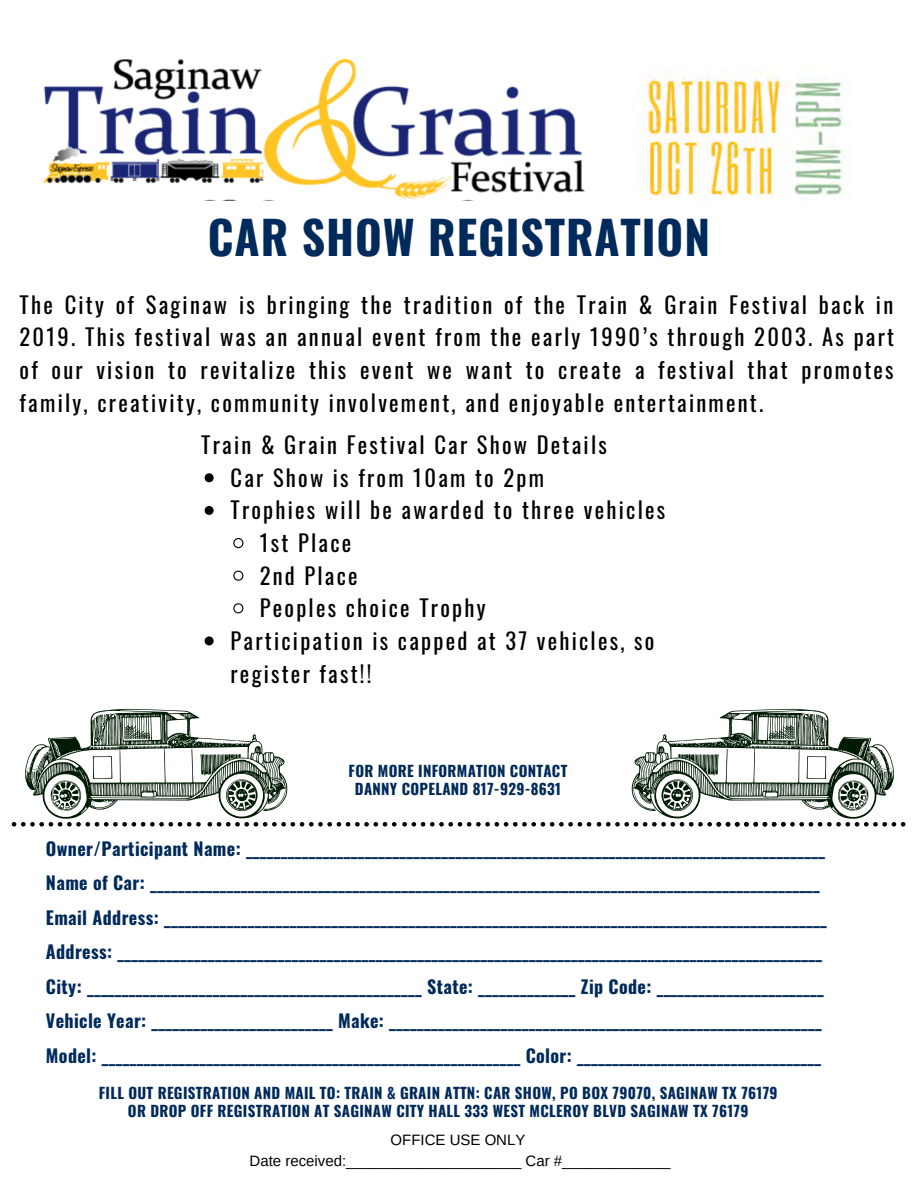
<style>
.page{position:relative;width:918px;height:1188px;background:#fff}
.page>*{position:absolute;margin:0;border:0;box-sizing:border-box;transform-origin:0 0}
.t1{font:700 45.75px "Oswald";letter-spacing:.02em;color:#002a5b}
.t2{font:22.5px/32.7px "Oswald";letter-spacing:.1em;color:#000;text-align:justify}
.t3{font:700 18px/34.5px "Oswald";letter-spacing:.02em;color:#002a5b}
.t4{font:700 15px/17.7px "Oswald";letter-spacing:.02em;color:#002a5b;text-align:center}
.t5{font:15px/20.2px "Arimo";color:#000;text-align:center}
</style>
<div class="page">
<img style="left:43px;top:58px;width:542px;height:142px">
<img style="left:638px;top:69px;width:207px;height:130px">
<svg style="left:597px;top:709px;width:308px;height:118px"></svg>
<svg style="left:12px;top:709px;width:579px;height:118px"></svg>
<svg style="left:205px;top:473px;width:9px;height:9px"></svg>
<svg style="left:205px;top:506px;width:9px;height:9px"></svg>
<svg style="left:233px;top:538px;width:11px;height:11px"></svg>
<svg style="left:233px;top:570px;width:11px;height:11px"></svg>
<svg style="left:233px;top:603px;width:11px;height:11px"></svg>
<svg style="left:205px;top:636px;width:9px;height:9px"></svg>
<h1 class="t1" style="left:208px;top:201px;width:504px">CAR SHOW REGISTRATION</h1>
<p class="t2" style="left:20px;top:287px;width:876px">The City of Saginaw is bringing the tradition of the Train &amp; Grain Festival back in 2019. This festival was an annual event from the early 1990’s through 2003. As part of our vision to revitalize this event we want to create a festival that promotes family, creativity, community involvement, and enjoyable entertainment.</p>
<p class="t2" style="left:201px;top:428px;width:407px">Train &amp; Grain Festival Car Show Details</p>
<p class="t2" style="left:230px;top:460px;width:315px">Car Show is from 10am to 2pm</p>
<p class="t2" style="left:230px;top:493px;width:436px">Trophies will be awarded to three vehicles</p>
<p class="t2" style="left:260px;top:526px;width:93px">1st Place</p>
<p class="t2" style="left:260px;top:558px;width:99px">2nd Place</p>
<p class="t2" style="left:260px;top:591px;width:227px">Peoples choice Trophy</p>
<p class="t2" style="left:230px;top:623px;width:425px">Participation is capped at 37 vehicles, so</p>
<p class="t2" style="left:230px;top:656px;width:143px">register fast!!</p>
<p class="t4" style="left:349px;top:762px;width:220px">FOR MORE INFORMATION CONTACT<br>DANNY COPELAND 817-929-8631</p>
<p class="t3" style="left:46px;top:830px;width:782px">Owner/Participant Name: ___________________________________________________________________________________ Name of Car: ________________________________________________________________________________________________ Email Address: _______________________________________________________________________________________________ Address: _____________________________________________________________________________________________________ City: ________________________________________________ State: ______________ Zip Code: ________________________ Vehicle Year: __________________________ Make: ______________________________________________________________ Model: ____________________________________________________________ Color: ___________________________________</p>
<p class="t4" style="left:99px;top:1084px;width:680px">FILL OUT REGISTRATION AND MAIL TO: TRAIN &amp; GRAIN ATTN: CAR SHOW, PO BOX 79070, SAGINAW TX 76179<br>OR DROP OFF REGISTRATION AT SAGINAW CITY HALL 333 WEST MCLEROY BLVD SAGINAW TX 76179</p>
<p class="t5" style="left:250px;top:1130px;width:423px">OFFICE USE ONLY<br>Date received:_____________________ Car #_____________</p>
</div>
